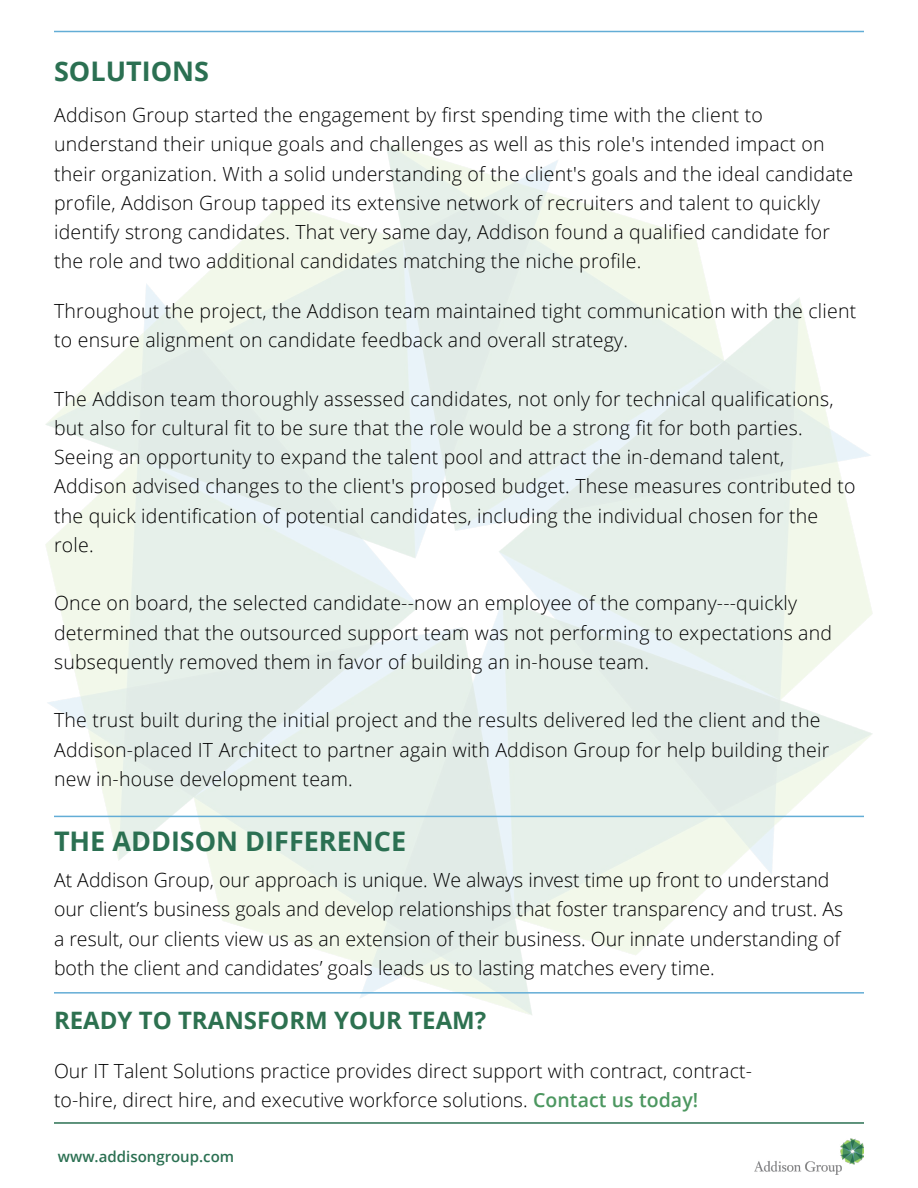
<style>
.page{position:relative;width:918px;height:1188px;background:#fff}
.page>*{position:absolute;margin:0;border:0;box-sizing:border-box;transform-origin:0 0}
.t1{font:700 27px "Open Sans";color:#2b7052}
.t2{font:700 24px "Open Sans";color:#2d7150}
.t3{font:300 19.5px/29.2px "Open Sans";letter-spacing:.01em;color:#000}
.t4{font:600 15px "Open Sans";color:#2b7052}
.s1{font-weight:600;color:#4c9760}
</style>
<div class="page">
<hr style="left:54px;top:1122px;width:810px;height:2px;background:#2b7052">
<img style="left:755px;top:1139px;width:109px;height:35px">
<hr style="left:54px;top:816px;width:810px;height:1px;background:#63add6">
<hr style="left:54px;top:31px;width:810px;height:1px;background:#63add6">
<hr style="left:54px;top:992px;width:810px;height:2px;background:#63add6">
<h1 class="t1" style="left:54px;top:52px;width:156px">SOLUTIONS</h1>
<p class="t3" style="left:54px;top:100px;width:801px">Addison Group started the engagement by first spending time with the client to understand their unique goals and challenges as well as this role's intended impact on their organization. With a solid understanding of the client's goals and the ideal candidate profile, Addison Group tapped its extensive network of recruiters and talent to quickly identify strong candidates. That very same day, Addison found a qualified candidate for the role and two additional candidates matching the niche profile.</p>
<p class="t3" style="left:54px;top:296px;width:804px">Throughout the project, the Addison team maintained tight communication with the client to ensure alignment on candidate feedback and overall strategy.</p>
<p class="t3" style="left:54px;top:383px;width:803px">The Addison team thoroughly assessed candidates, not only for technical qualifications, but also for cultural fit to be sure that the role would be a strong fit for both parties.<br>Seeing an opportunity to expand the talent pool and attract the in-demand talent, Addison advised changes to the client's proposed budget. These measures contributed to the quick identification of potential candidates, including the individual chosen for the role.</p>
<p class="t3" style="left:54px;top:588px;width:780px">Once on board, the selected candidate--now an employee of the company---quickly determined that the outsourced support team was not performing to expectations and subsequently removed them in favor of building an in-house team.</p>
<p class="t3" style="left:54px;top:705px;width:777px">The trust built during the initial project and the results delivered led the client and the<br>Addison-placed IT Architect to partner again with Addison Group for help building their new in-house development team.</p>
<h1 class="t1" style="left:54px;top:822px;width:354px">THE ADDISON DIFFERENCE</h1>
<p class="t3" style="left:54px;top:865px;width:791px">At Addison Group, our approach is unique. We always invest time up front to understand our client’s business goals and develop relationships that foster transparency and trust. As a result, our clients view us as an extension of their business. Our innate understanding of both the client and candidates’ goals leads us to lasting matches every time.</p>
<p class="t2" style="left:54px;top:1004px;width:434px">READY TO TRANSFORM YOUR TEAM?</p>
<p class="t3" style="left:54px;top:1056px;width:699px">Our IT Talent Solutions practice provides direct support with contract, contract&shy;to-hire, direct hire, and executive workforce solutions. <span class="s1">Contact us today!</span></p>
<p class="t4" style="left:58px;top:1146px;width:178px">www.addisongroup.com</p>
</div>
